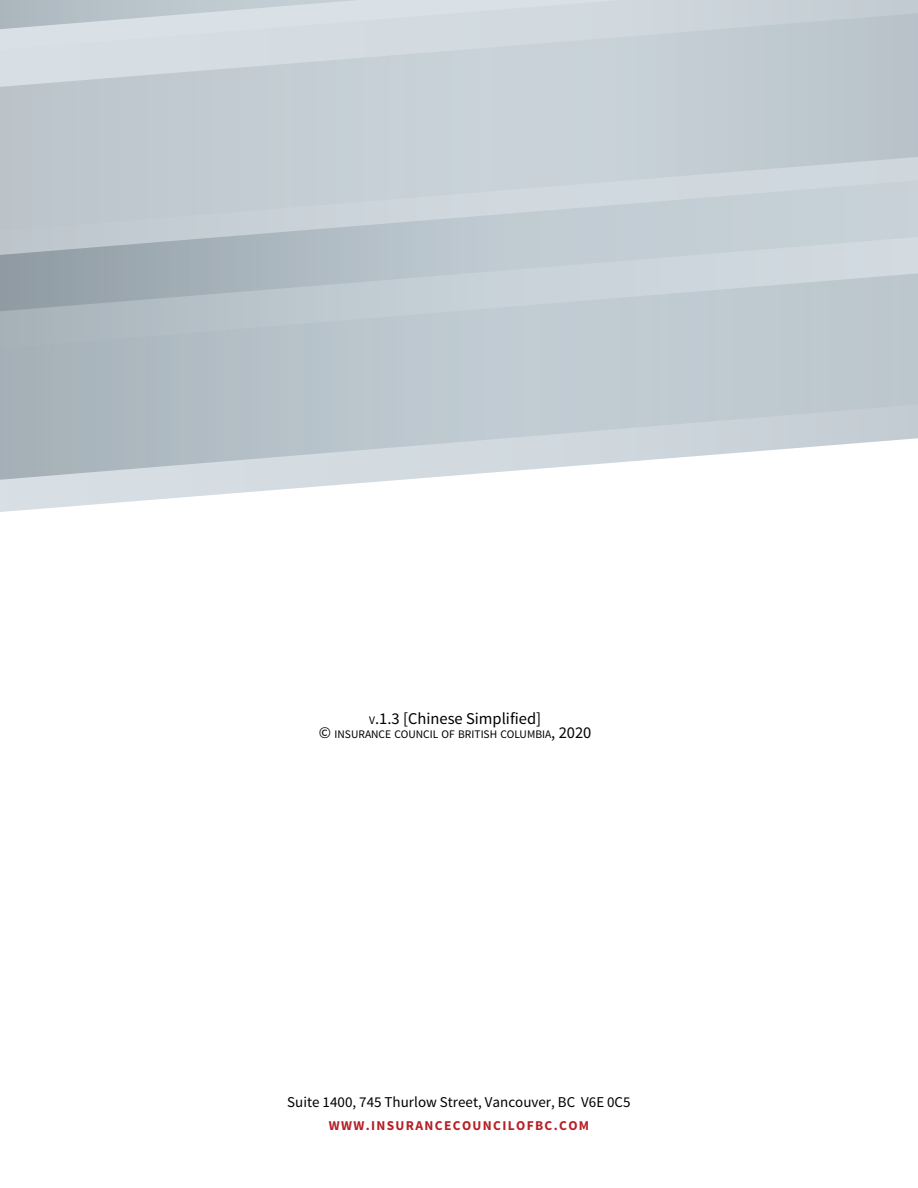
<style>
.page{position:relative;width:918px;height:1188px;background:#fff}
.page>*{position:absolute;margin:0;border:0;box-sizing:border-box;transform-origin:0 0}
.t1{font:16.5px "Source Sans Pro";color:#000}
.t2{font:15px "Source Sans Pro";color:#000}
.t3{font:700 13.5px "Source Sans Pro";letter-spacing:.1em;color:#b72026}
.t4{font:11.55px "Source Sans Pro";color:#000}
.s1{font-size:11.55px}
.s2{font-style:inherit}
.s3{font-size:16.5px}
</style>
<div class="page">
<svg style="left:0;top:38px;width:918px;height:129px;background:#c4ced4"></svg>
<svg style="left:0;top:167px;width:918px;height:92px;background:#c2ccd2"></svg>
<svg style="left:0;top:259px;width:918px;height:253px;background:#c5ced4"></svg>
<svg style="left:0;top:0;width:918px;height:38px;background:#ccd4da"></svg>
<p class="t1" style="left:369px;top:707px;width:173px"><span class="s1">V</span><span class="s2">.1.</span>3 <span class="s2">[</span>Chinese Simplified<span class="s2">]</span></p>
<p class="t4" style="left:319px;top:727px;width:274px"><span class="s3">©</span> INSURANCE COUNCIL OF BRITISH COLUMBIA<span class="s3">, 2020</span></p>
<p class="t2" style="left:287px;top:1093px;width:345px">Suite 1400, 745 Thurlow Street, Vancouver, BC V6E 0C5</p>
<p class="t3" style="left:329px;top:1117px;width:262px">WWW.INSURANCECOUNCILOFBC.COM</p>
</div>
